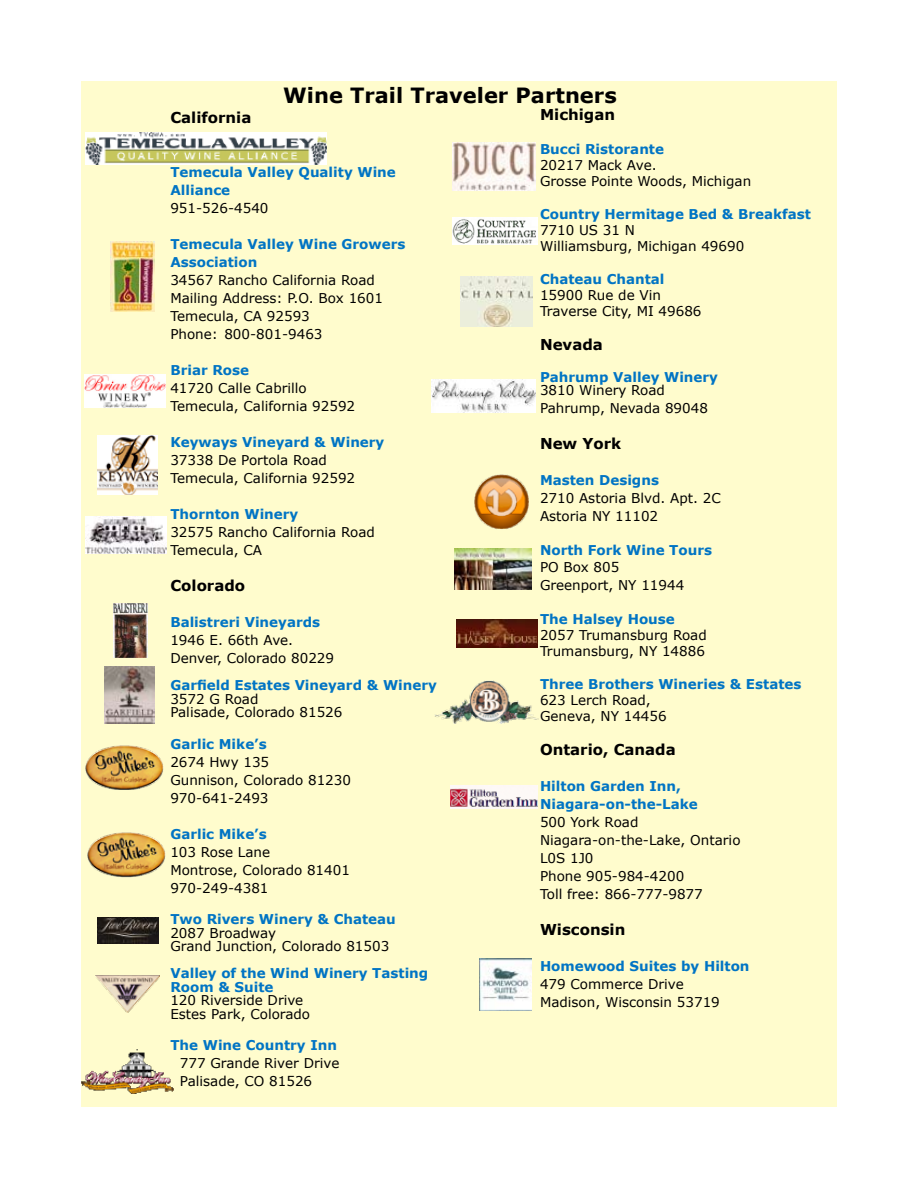
<style>
.page{position:relative;width:918px;height:1188px;background:#fff}
.page>*{position:absolute;margin:0;border:0;box-sizing:border-box;transform-origin:0 0}
.t1{font:700 21px "Verdana";color:#000}
.t2{font:700 15px "Verdana";color:#000}
.t3{font:13.5px/18px "Verdana";color:#000}
.t4{font:700 13.5px/18px "Verdana";color:#0074c4}
</style>
<div class="page">
<div style="left:81px;top:81px;width:756px;height:1026px;background:#fffccd"></div>
<img style="left:435px;top:681px;width:103px;height:42px">
<img style="left:97px;top:918px;width:62px;height:26px">
<img style="left:104px;top:667px;width:51px;height:57px">
<img style="left:114px;top:604px;width:33px;height:54px">
<img style="left:81px;top:1049px;width:92px;height:44px">
<img style="left:453px;top:217px;width:85px;height:27px">
<img style="left:474px;top:474px;width:55px;height:55px">
<img style="left:85px;top:745px;width:78px;height:45px">
<img style="left:87px;top:832px;width:78px;height:46px">
<img style="left:86px;top:132px;width:240px;height:33px">
<img style="left:97px;top:436px;width:60px;height:58px">
<img style="left:85px;top:516px;width:82px;height:37px">
<img style="left:454px;top:549px;width:78px;height:40px">
<img style="left:431px;top:380px;width:105px;height:32px">
<img style="left:461px;top:276px;width:72px;height:51px">
<img style="left:453px;top:142px;width:83px;height:48px">
<img style="left:84px;top:375px;width:82px;height:32px">
<img style="left:110px;top:242px;width:45px;height:70px">
<img style="left:450px;top:785px;width:87px;height:23px">
<img style="left:96px;top:976px;width:64px;height:36px">
<img style="left:479px;top:958px;width:52px;height:53px">
<img style="left:456px;top:619px;width:81px;height:29px">
<h1 class="t1" style="left:283px;top:82px;width:335px">Wine Trail Traveler Partners</h1>
<p class="t2" style="left:170px;top:108px;width:83px">California</p>
<p class="t4" style="left:170px;top:163px;width:227px">Temecula Valley Quality Wine<br>Alliance</p>
<p class="t3" style="left:170px;top:199px;width:100px">951-526-4540</p>
<p class="t4" style="left:170px;top:235px;width:237px">Temecula Valley Wine Growers<br>Association</p>
<p class="t3" style="left:170px;top:271px;width:214px">34567 Rancho California Road<br>Mailing Address: P.O. Box 1601<br>Temecula, CA 92593<br>Phone: 800-801-9463</p>
<p class="t4" style="left:170px;top:361px;width:80px">Briar Rose</p>
<p class="t3" style="left:170px;top:379px;width:186px">41720 Calle Cabrillo<br>Temecula, California 92592</p>
<p class="t4" style="left:170px;top:433px;width:216px">Keyways Vineyard &amp; Winery</p>
<p class="t3" style="left:170px;top:451px;width:186px">37338 De Portola Road<br>Temecula, California 92592</p>
<p class="t4" style="left:170px;top:505px;width:129px">Thornton Winery</p>
<p class="t3" style="left:170px;top:523px;width:206px">32575 Rancho California Road<br>Temecula, CA</p>
<p class="t2" style="left:170px;top:576px;width:76px">Colorado</p>
<p class="t4" style="left:170px;top:613px;width:151px">Balistreri Vineyards</p>
<p class="t3" style="left:170px;top:631px;width:165px">1946 E. 66th Ave.<br>Denver, Colorado 80229</p>
<p class="t4" style="left:170px;top:676px;width:268px">Garfield Estates Vineyard &amp; Winery</p>
<p class="t3" style="left:170px;top:692px;width:174px;line-height:13.5px">3572 G Road<br>Palisade, Colorado 81526</p>
<p class="t4" style="left:170px;top:735px;width:98px">Garlic Mike’s</p>
<p class="t3" style="left:170px;top:753px;width:182px">2674 Hwy 135<br>Gunnison, Colorado 81230<br>970-641-2493</p>
<p class="t4" style="left:170px;top:825px;width:98px">Garlic Mike’s</p>
<p class="t3" style="left:170px;top:843px;width:181px">103 Rose Lane<br>Montrose, Colorado 81401<br>970-249-4381</p>
<p class="t4" style="left:170px;top:910px;width:227px">Two Rivers Winery &amp; Chateau</p>
<p class="t3" style="left:170px;top:926px;width:220px;line-height:13.5px">2087 Broadway<br>Grand Junction, Colorado 81503</p>
<p class="t4" style="left:170px;top:967px;width:259px;line-height:13.5px">Valley of the Wind Winery Tasting<br>Room &amp; Suite</p>
<p class="t3" style="left:170px;top:994px;width:141px;line-height:13.5px">120 Riverside Drive<br>Estes Park, Colorado</p>
<p class="t4" style="left:170px;top:1036px;width:168px">The Wine Country Inn</p>
<p class="t3" style="left:180px;top:1054px;width:161px">777 Grande River Drive<br>Palisade, CO 81526</p>
<p class="t2" style="left:540px;top:105px;width:77px">Michigan</p>
<p class="t4" style="left:540px;top:140px;width:126px">Bucci Ristorante</p>
<p class="t3" style="left:540px;top:157px;width:213px;line-height:16.2px">20217 Mack Ave.<br>Grosse Pointe Woods, Michigan</p>
<p class="t4" style="left:540px;top:205px;width:273px">Country Hermitage Bed &amp; Breakfast</p>
<p class="t3" style="left:540px;top:222px;width:206px;line-height:16.2px">7710 US 31 N<br>Williamsburg, Michigan 49690</p>
<p class="t4" style="left:540px;top:270px;width:126px">Chateau Chantal</p>
<p class="t3" style="left:540px;top:287px;width:163px;line-height:16.2px">15900 Rue de Vin<br>Traverse City, MI 49686</p>
<p class="t2" style="left:540px;top:335px;width:64px">Nevada</p>
<p class="t4" style="left:540px;top:368px;width:180px">Pahrump Valley Winery</p>
<p class="t3" style="left:540px;top:382px;width:169px">3810 Winery Road<br>Pahrump, Nevada 89048</p>
<p class="t2" style="left:540px;top:434px;width:83px">New York</p>
<p class="t4" style="left:540px;top:471px;width:121px">Masten Designs</p>
<p class="t3" style="left:540px;top:490px;width:182px">2710 Astoria Blvd. Apt. 2C<br>Astoria NY 11102</p>
<p class="t4" style="left:540px;top:542px;width:174px">North Fork Wine Tours</p>
<p class="t3" style="left:540px;top:558px;width:146px">PO Box 805<br>Greenport, NY 11944</p>
<p class="t4" style="left:540px;top:610px;width:136px">The Halsey House</p>
<p class="t3" style="left:540px;top:627px;width:168px;line-height:16.2px">2057 Trumansburg Road<br>Trumansburg, NY 14886</p>
<p class="t4" style="left:540px;top:675px;width:263px">Three Brothers Wineries &amp; Estates</p>
<p class="t3" style="left:540px;top:692px;width:128px;line-height:16.2px">623 Lerch Road,<br>Geneva, NY 14456</p>
<p class="t2" style="left:540px;top:740px;width:137px">Ontario, Canada</p>
<p class="t4" style="left:540px;top:777px;width:159px">Hilton Garden Inn,<br>Niagara-on-the-Lake</p>
<p class="t3" style="left:540px;top:814px;width:202px">500 York Road<br>Niagara-on-the-Lake, Ontario<br>L0S 1J0<br>Phone 905-984-4200<br>Toll free: 866-777-9877</p>
<p class="t2" style="left:540px;top:920px;width:87px">Wisconsin</p>
<p class="t4" style="left:540px;top:957px;width:211px">Homewood Suites by Hilton</p>
<p class="t3" style="left:540px;top:976px;width:181px">479 Commerce Drive<br>Madison, Wisconsin 53719</p>
</div>
